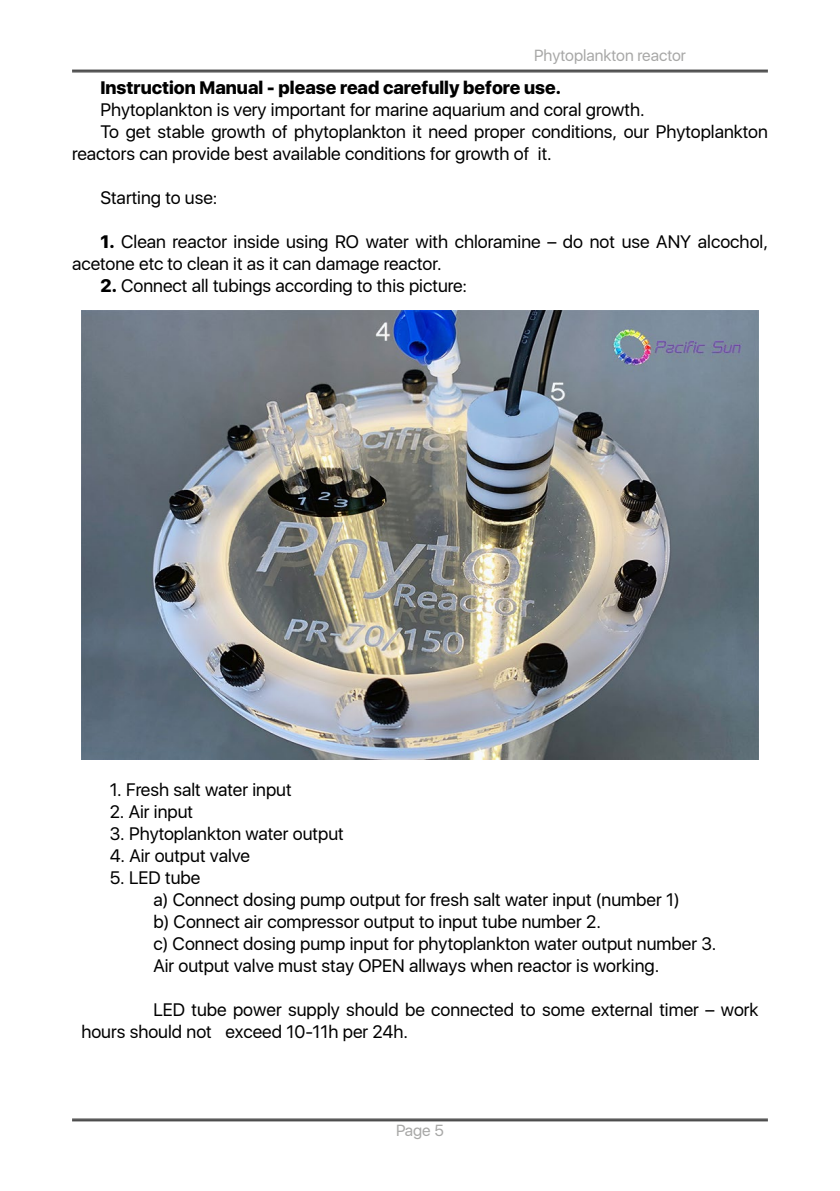
<style>
.page{position:relative;width:840px;height:1191px;background:#fff}
.page>*{position:absolute;margin:0;border:0;box-sizing:border-box;transform-origin:0 0}
.t1{font:18px/22px "SFUI Display";color:#000}
.t2{font:800 18px "SFUI Display";color:#000}
.t3{font:16px "SFUI Display";color:#a8a8a7}
.s1{font-weight:800}
</style>
<div class="page">
<hr style="left:72px;top:1118px;width:695px;height:1px;background:#000">
<hr style="left:72px;top:1120px;width:695px;height:1px;background:#000">
<hr style="left:72px;top:70px;width:695px;height:1px;background:#000">
<hr style="left:72px;top:71px;width:695px;height:1px;background:#000">
<img style="left:81px;top:311px;width:677px;height:449px">
<p class="t3" style="left:533px;top:42px;width:153px">Phytoplankton reactor</p>
<p class="t2" style="left:100px;top:77px;width:461px">Instruction Manual - please read carefully before use.</p>
<p class="t1" style="left:100px;top:99px;width:545px">Phytoplankton is very important for marine aquarium and coral growth.</p>
<p class="t1" style="left:100px;top:121px;width:668px">To get stable growth of phytoplankton it need proper conditions, our Phytoplankton</p>
<p class="t1" style="left:72px;top:143px;width:481px">reactors can provide best available conditions for growth of it.</p>
<p class="t1" style="left:100px;top:187px;width:118px">Starting to use:</p>
<p class="t1" style="left:72px;top:231px;width:697px;text-indent:28px"><span class="s1">1.</span> Clean reactor inside using RO water with chloramine – do not use ANY alcochol, acetone etc to clean it as it can damage reactor.</p>
<p class="t1" style="left:100px;top:275px;width:368px"><span class="s1">2.</span> Connect all tubings according to this picture:</p>
<p class="t1" style="left:110px;top:779px;width:183px">1. Fresh salt water input</p>
<p class="t1" style="left:110px;top:801px;width:85px">2. Air input</p>
<p class="t1" style="left:110px;top:823px;width:235px">3. Phytoplankton water output</p>
<p class="t1" style="left:110px;top:845px;width:142px">4. Air output valve</p>
<p class="t1" style="left:153px;top:867px;width:564px;text-indent:-44px">5. LED tube<br>a) Connect dosing pump output for fresh salt water input (number 1)<br>b) Connect air compressor output to input tube number 2.<br>c) Connect dosing pump input for phytoplankton water output number 3.<br>Air output valve must stay OPEN allways when reactor is working.</p>
<p class="t1" style="left:81px;top:999px;width:678px;text-indent:72px">LED tube power supply should be connected to some external timer – work hours should not exceed 10-11h per 24h.</p>
<p class="t3" style="left:396px;top:1118px;width:49px">Page 5</p>
</div>
